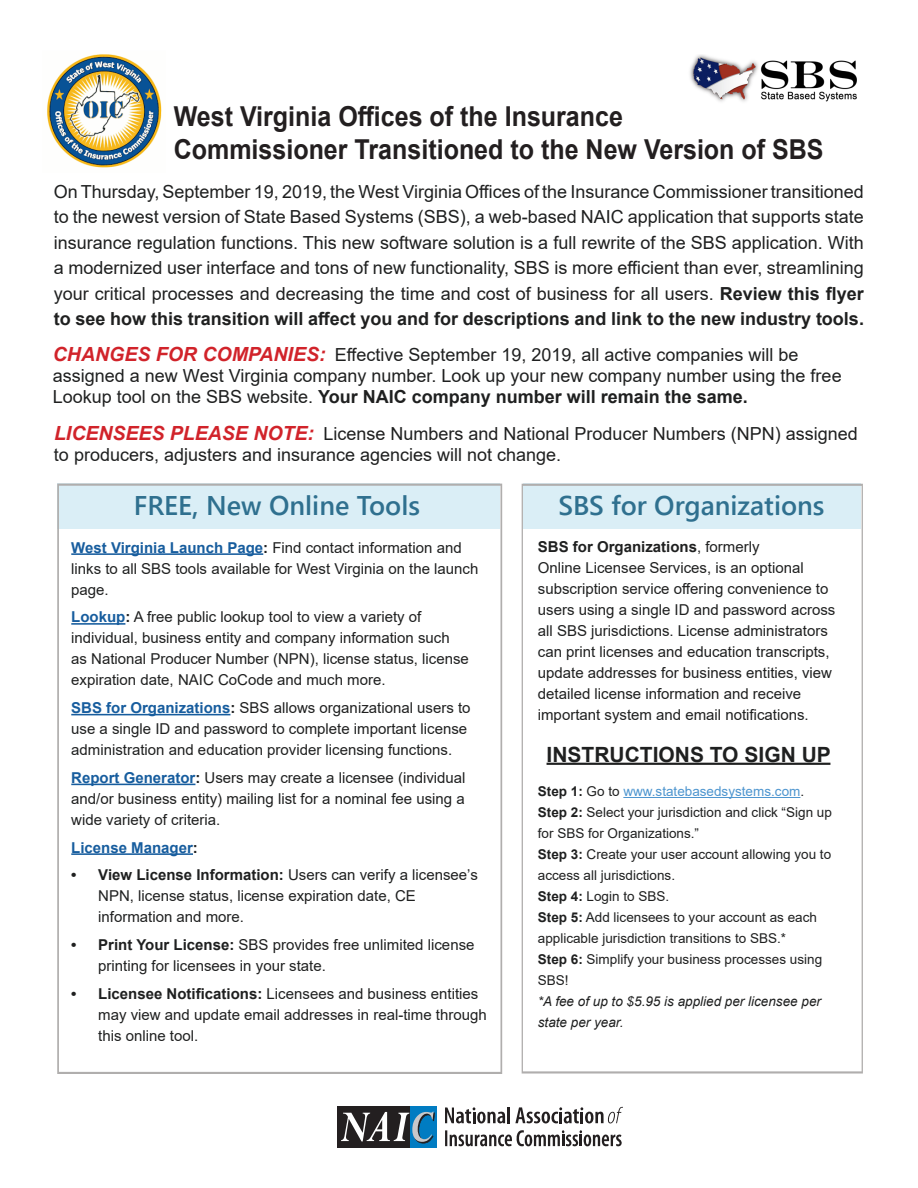
<style>
.page{position:relative;width:918px;height:1188px;background:#fff}
.page>*{position:absolute;margin:0;border:0;box-sizing:border-box;transform-origin:0 0}
.t1{font:700 27.45px "Arial";color:#231f20;scale:.91 1}
.t2{font:600 27px "Segoe UI";color:#2f708f}
.t3{font:700 21px "Arial";color:#1f2020}
.t4{font:18px/25.5px "Arial";color:#1f2020}
.t5{font:15px/21px "Arial";color:#1f2020}
.t6{font:700 15px "Arial";color:#175d9e}
.t7{font:13.5px/21px "Arial";color:#1f2020}
.t8{font:italic 13.5px/21px "Arial";color:#1f2020}
.t9{font:13.5px "Arial";color:#4d95cf}
.s1{font-weight:700}
.s2{font-weight:700;font-style:italic;font-size:19.5px;color:#d1232a}
.s3{font-weight:700;color:#175d9e}
.s4{color:#1f2020}
.s5{font-weight:700;color:#1f2020}
</style>
<div class="page">
<img style="left:690px;top:55px;width:167px;height:47px">
<svg style="left:522px;top:484px;width:341px;height:590px"></svg>
<hr style="left:547px;top:763px;width:283px;height:2px;background:#1f2020">
<hr style="left:623px;top:797px;width:177px;height:1px;background:#4d95cf">
<svg style="left:57px;top:484px;width:445px;height:590px"></svg>
<hr style="left:71px;top:553px;width:192px;height:2px;background:#175d9e">
<hr style="left:71px;top:623px;width:54px;height:2px;background:#175d9e">
<hr style="left:71px;top:714px;width:159px;height:1px;background:#175d9e">
<hr style="left:71px;top:784px;width:124px;height:1px;background:#175d9e">
<hr style="left:71px;top:853px;width:122px;height:2px;background:#175d9e">
<div style="left:337px;top:1106px;width:100px;height:41px;background:#231f20"></div>
<div style="left:410px;top:1106px;width:27px;height:41px;background:#007cc2"></div>
<svg style="left:341px;top:1112px;width:94px;height:32px"></svg>
<hr style="left:507px;top:1107px;width:3px;height:16px;background:#231f20">
<svg style="left:515px;top:1107px;width:108px;height:17px"></svg>
<svg style="left:445px;top:1107px;width:60px;height:17px"></svg>
<svg style="left:445px;top:1130px;width:177px;height:17px"></svg>
<img style="left:47px;top:54px;width:115px;height:114px">
<p class="t1" style="left:174px;top:98px;width:495px">West Virginia Offices of the Insurance</p>
<p class="t1" style="left:174px;top:130px;width:716px">Commissioner Transitioned to the New Version of SBS</p>
<p class="t4" style="left:54px;top:179px;width:812px;text-align:justify">On Thursday, September 19, 2019, the West Virginia Offices of the Insurance Commissioner transitioned to the newest version of State Based Systems (SBS), a web-based NAIC application that supports state insurance regulation functions. This new software solution is a full rewrite of the SBS application. With a modernized user interface and tons of new functionality, SBS is more efficient than ever, streamlining your critical processes and decreasing the time and cost of business for all users. <span class="s1">Review this flyer to see how this transition will affect you and for descriptions and link to the new industry tools.</span></p>
<p class="t4" style="left:53px;top:344px;width:790px;line-height:21px"><span class="s2">CHANGES FOR COMPANIES:</span> Effective September 19, 2019, all active companies will be assigned a new West Virginia company number. Look up your new company number using the free<br>Lookup tool on the SBS website. <span class="s1">Your NAIC company number will remain the same.</span></p>
<p class="t4" style="left:54px;top:423px;width:805px;line-height:21px"><span class="s2">LICENSEES PLEASE NOTE:</span> License Numbers and National Producer Numbers (NPN) assigned to producers, adjusters and insurance agencies will not change.</p>
<p class="t2" style="left:134px;top:480px;width:288px">FREE, New Online Tools</p>
<p class="t5" style="left:71px;top:537px;width:409px"><span class="s3">West Virginia Launch Page</span><span class="s1">:</span> Find contact information and links to all SBS tools available for West Virginia on the launch page.</p>
<p class="t5" style="left:71px;top:606px;width:399px"><span class="s3">Lookup</span><span class="s1">:</span> A free public lookup tool to view a variety of individual, business entity and company information such as National Producer Number (NPN), license status, license expiration date, NAIC CoCode and much more.</p>
<p class="t5" style="left:71px;top:697px;width:401px"><span class="s3">SBS for Organizations</span><span class="s1">:</span> SBS allows organizational users to use a single ID and password to complete important license administration and education provider licensing functions.</p>
<p class="t5" style="left:71px;top:767px;width:396px;text-align:justify"><span class="s3">Report Generator</span><span class="s1">:</span> Users may create a licensee (individual and/or business entity) mailing list for a nominal fee using a wide variety of criteria.</p>
<p class="t6" style="left:71px;top:837px;width:128px">License Manager<span class="s4">:</span></p>
<p class="t5" style="left:98px;top:864px;width:381px;text-indent:-27px"><span class="s1">• View License Information:</span> Users can verify a licensee’s<br>NPN, license status, license expiration date, CE information and more.</p>
<p class="t5" style="left:98px;top:934px;width:378px;text-indent:-27px"><span class="s1">• Print Your License:</span> SBS provides free unlimited license printing for licensees in your state.</p>
<p class="t5" style="left:98px;top:983px;width:390px;text-indent:-27px"><span class="s1">• Licensee Notifications:</span> Licensees and business entities may view and update email addresses in real-time through this online tool.</p>
<p class="t2" style="left:558px;top:480px;width:268px">SBS for Organizations</p>
<p class="t5" style="left:538px;top:536px;width:299px"><span class="s1">SBS for Organizations</span>, formerly<br>Online Licensee Services, is an optional subscription service offering convenience to users using a single ID and password across all SBS jurisdictions. License administrators can print licenses and education transcripts, update addresses for business entities, view detailed license information and receive important system and email notifications.</p>
<p class="t3" style="left:547px;top:739px;width:286px">INSTRUCTIONS TO SIGN UP</p>
<p class="t9" style="left:538px;top:782px;width:268px"><span class="s5">Step 1:</span> <span class="s4">Go to</span> www.statebasedsystems.com<span class="s4">.</span></p>
<p class="t7" style="left:538px;top:802px;width:296px"><span class="s1">Step 2:</span> Select your jurisdiction and click “Sign up for SBS for Organizations.”</p>
<p class="t7" style="left:538px;top:844px;width:295px"><span class="s1">Step 3:</span> Create your user account allowing you to access all jurisdictions.</p>
<p class="t7" style="left:538px;top:886px;width:133px"><span class="s1">Step 4:</span> Login to SBS.</p>
<p class="t7" style="left:538px;top:907px;width:281px"><span class="s1">Step 5:</span> Add licensees to your account as each applicable jurisdiction transitions to SBS.*</p>
<p class="t7" style="left:538px;top:949px;width:286px"><span class="s1">Step 6:</span> Simplify your business processes using<br>SBS!</p>
<p class="t8" style="left:538px;top:991px;width:285px">*A fee of up to $5.95 is applied per licensee per state per year.</p>
</div>
